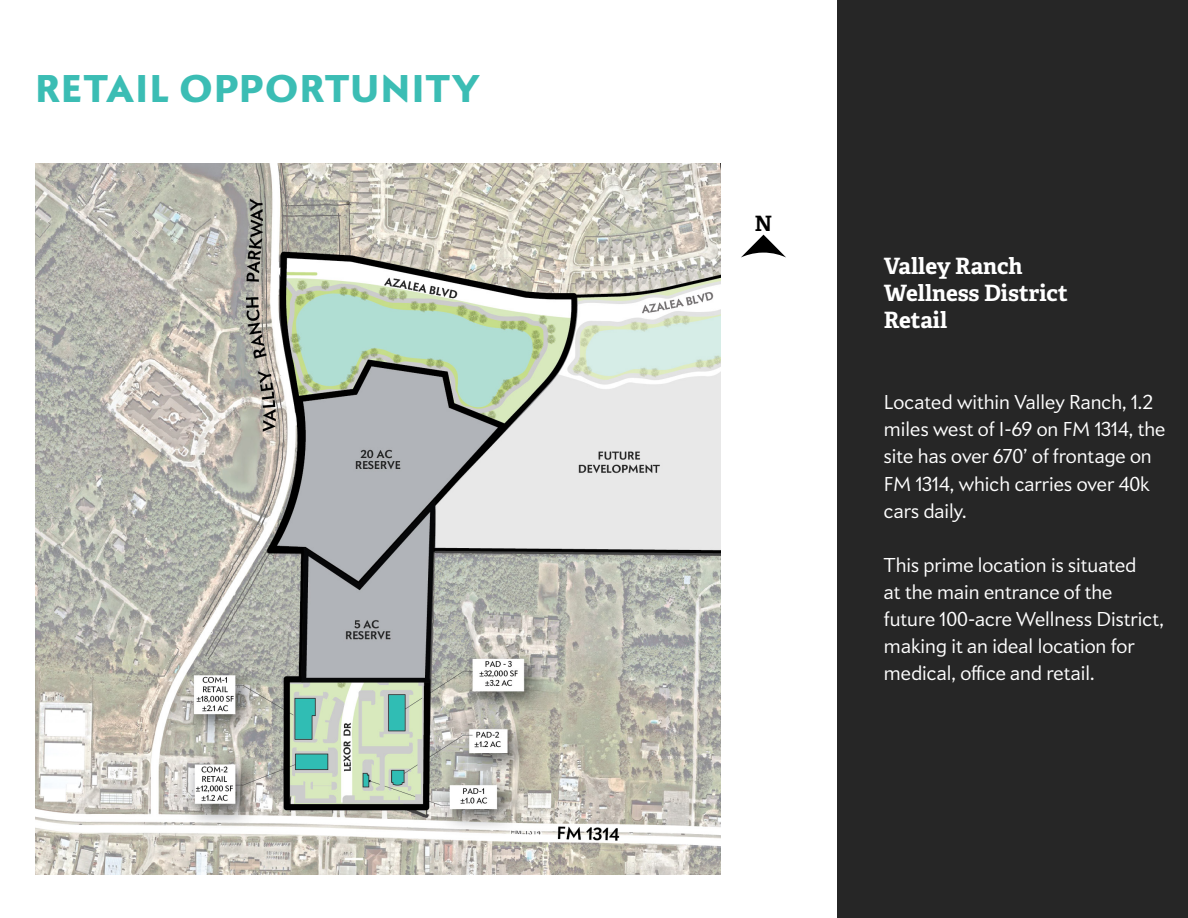
<style>
.page{position:relative;width:1188px;height:918px;background:#fff}
.page>*{position:absolute;margin:0;border:0;box-sizing:border-box;transform-origin:0 0}
.t1{font:800 37.5px "Apres";letter-spacing:.025em;color:#3bbdb4}
.t2{font:700 22.5px/27px "Adelle";color:#fff}
.t3{font:700 21.15px "Adelle";color:#000}
.t4{font:300 19.5px/27px "Apres";color:#fff}
</style>
<div class="page">
<div style="left:838px;top:0;width:350px;height:918px;background:#262626"></div>
<svg style="left:741px;top:235px;width:45px;height:22px"></svg>
<img style="left:35px;top:163px;width:685px;height:711px">
<h1 class="t1" style="left:35px;top:65px;width:446px">RETAIL OPPORTUNITY</h1>
<p class="t3" style="left:755px;top:210px;width:19px">N</p>
<p class="t2" style="left:884px;top:253px;width:185px">Valley Ranch<br>Wellness District<br>Retail</p>
<p class="t4" style="left:884px;top:389px;width:283px">Located within Valley Ranch, 1.2 miles west of I-69 on FM 1314, the site has over 670’ of frontage on<br>FM 1314, which carries over 40k cars daily.</p>
<p class="t4" style="left:884px;top:551px;width:282px">This prime location is situated<br>at the main entrance of the future 100-acre Wellness District, making it an ideal location for medical, office and retail.</p>
</div>
